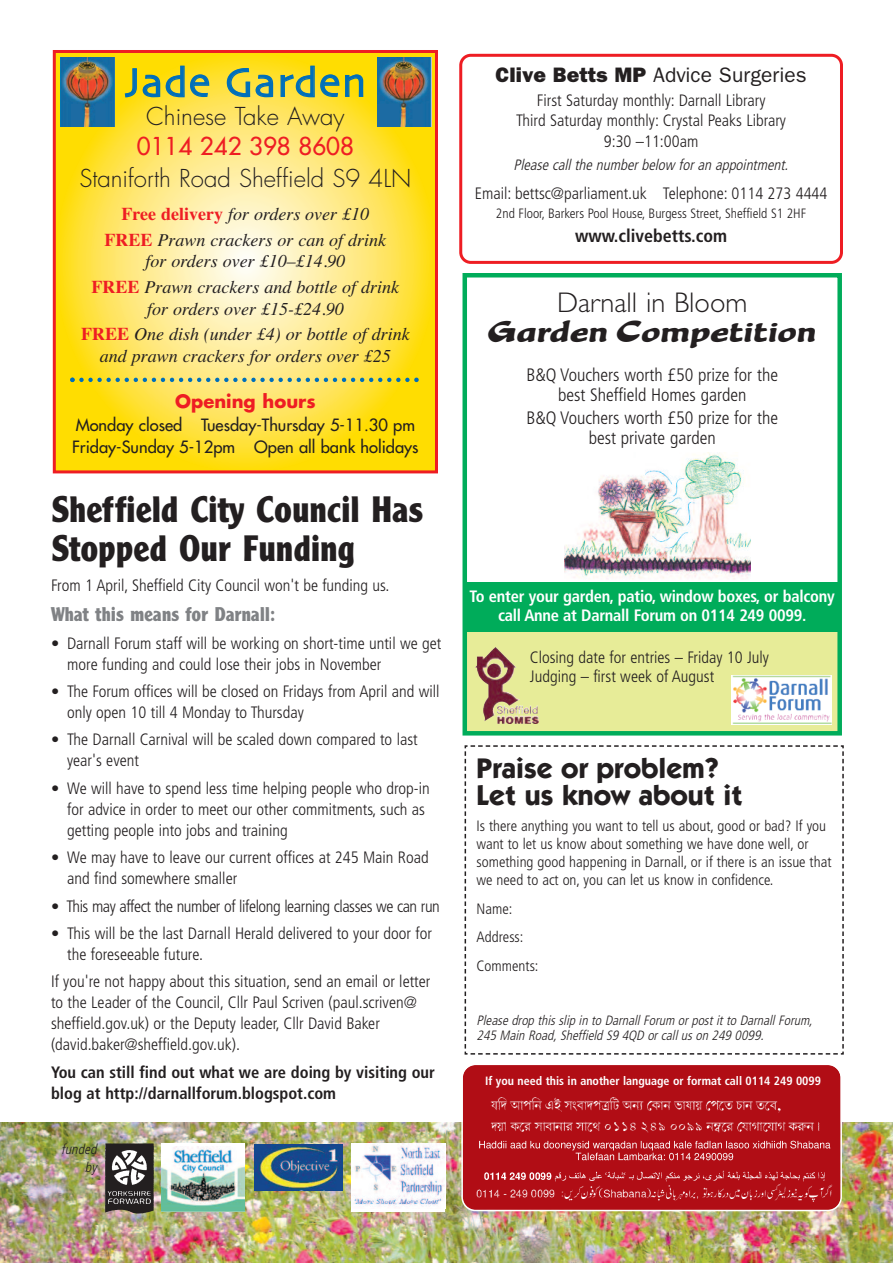
<style>
.page{position:relative;width:893px;height:1263px;background:#fff}
.page>*{position:absolute;margin:0;border:0;box-sizing:border-box;transform-origin:0 0}
.t1{font:42px "Skia";letter-spacing:.025em;color:#006fba}
.t2{font:700 36px/39px "Clearface Gothic";color:#231f20;scale:.9 1}
.t3{font:31.5px "Becka Script LT";color:#231f20}
.t4{font:700 28.5px/27px "Itc Kabel";color:#231f20}
.t5{font:300 28.5px "Gill Sans";color:#231f20}
.t6{font:300 24px "Futura";color:#231f20}
.t7{font:24px "Futura";color:#ee1d23}
.t8{font:21px "Franklin Gothic";color:#231f20}
.t9{font:700 19.5px "Clearface Gothic";color:#808285;scale:.9 1}
.t10{font:italic 18px/25.8px "Times";color:#231f20;text-align:center}
.t11{font:300 condensed 18px/19.5px "Frutiger";color:#231f20;text-align:center}
.t12{font:700 condensed 18px "Frutiger";color:#231f20}
.t13{font:700 18px "Futura";color:#ee1d23}
.t14{font:300 condensed 16.5px/21px "Frutiger";color:#231f20}
.t15{font:700 condensed 16.5px/21px "Frutiger";color:#231f20}
.t16{font:700 condensed 16.5px/19.5px "Frutiger";letter-spacing:-.015em;color:#fff;text-align:center}
.t17{font:16.5px/22.5px "Futura";color:#231f20}
.t18{font:300 condensed 16.5px "Frutiger";letter-spacing:-.025em;color:#231f20}
.t19{font:300 condensed 15px/18px "Frutiger";color:#231f20}
.t20{font:italic 300 condensed 15px "Frutiger";color:#231f20}
.t21{font:italic 300 condensed 13.95px/18.1px "Frutiger";color:#231f20;text-align:right}
.t22{font:italic 300 condensed 13.5px/15px "Frutiger";color:#231f20}
.t23{font:300 condensed 13.5px "Frutiger";color:#231f20}
.t24{font:700 condensed 12px "Frutiger";color:#fff}
.s1{font-weight:700;font-style:normal;color:#ee1d23}
.s2{font-weight:800}
</style>
<div class="page">
<div style="left:465px;top:629px;width:374px;height:102px;background:#e7ec98"></div>
<img style="left:0;top:1123px;width:893px;height:140px">
<svg style="left:464px;top:745px;width:380px;height:310px"></svg>
<svg style="left:461px;top:1065px;width:381px;height:146px;background:#b72128"></svg>
<div style="left:162px;top:1143px;width:83px;height:69px;background:#fff"></div>
<img style="left:163px;top:1146px;width:82px;height:66px">
<img style="left:255px;top:1144px;width:88px;height:47px">
<div style="left:352px;top:1143px;width:93px;height:69px;background:#fff"></div>
<img style="left:354px;top:1143px;width:91px;height:65px">
<img style="left:92px;top:1134px;width:71px;height:88px">
<svg style="left:459px;top:54px;width:384px;height:210px"></svg>
<svg style="left:57px;top:54px;width:377px;height:415px;background:#fee558"></svg>
<div style="left:53px;top:50px;width:385px;height:423px;border:3px solid #ee1d23"></div>
<img style="left:61px;top:58px;width:54px;height:68px">
<img style="left:378px;top:58px;width:53px;height:68px">
<svg style="left:70px;top:378px;width:349px;height:4px"></svg>
<div style="left:462px;top:273px;width:380px;height:462px;border:4px solid #00ac5a"></div>
<img style="left:564px;top:452px;width:186px;height:127px">
<div style="left:467px;top:582px;width:370px;height:50px;background:#00ac5a"></div>
<img style="left:475px;top:647px;width:45px;height:77px">
<img style="left:731px;top:676px;width:101px;height:49px">
<h1 class="t1" style="left:125px;top:57px;width:243px">Jade Garden</h1>
<h3 class="t6" style="left:146px;top:105px;width:200px">Chinese Take Away</h3>
<h3 class="t7" style="left:137px;top:134px;width:219px">0114 242 398 8608</h3>
<h3 class="t6" style="left:79px;top:167px;width:334px">Staniforth Road Sheffield S9 4LN</h3>
<p class="t10" style="left:105px;top:201px;width:283px"><span class="s1">Free delivery</span> for orders over £10<br><span class="s1">FREE</span> Prawn crackers or can of drink</p>
<p class="t10" style="left:92px;top:248px;width:309px">for orders over £10–£14.90<br><span class="s1">FREE</span> Prawn crackers and bottle of drink</p>
<p class="t10" style="left:81px;top:295px;width:330px">for orders over £15-£24.90<br><span class="s1">FREE</span> One dish (under £4) or bottle of drink</p>
<p class="t10" style="left:100px;top:343px;width:293px">and prawn crackers for orders over £25</p>
<p class="t13" style="left:175px;top:393px;width:142px">Opening hours</p>
<p class="t17" style="left:72px;top:414px;width:348px">Monday closed Tuesday-Thursday 5-11.30 pm<br>Friday-Sunday 5-12pm Open all bank holidays</p>
<h2 class="t2" style="left:51px;top:490px;width:415px">Sheffield City Council Has<br>Stopped Our Funding</h2>
<p class="t14" style="left:51px;top:576px;width:340px">From 1 April, Sheffield City Council won't be funding us.</p>
<p class="t9" style="left:51px;top:603px;width:251px">What this means for Darnall:</p>
<p class="t14" style="left:67px;top:634px;width:376px;text-indent:-16px">• Darnall Forum staff will be working on short-time until we get more funding and could lose their jobs in November</p>
<p class="t14" style="left:67px;top:682px;width:374px;text-indent:-16px">• The Forum offices will be closed on Fridays from April and will only open 10 till 4 Monday to Thursday</p>
<p class="t14" style="left:67px;top:730px;width:352px;text-indent:-16px">• The Darnall Carnival will be scaled down compared to last year's event</p>
<p class="t14" style="left:67px;top:779px;width:364px;text-indent:-16px">• We will have to spend less time helping people who drop-in for advice in order to meet our other commitments, such as getting people into jobs and training</p>
<p class="t14" style="left:67px;top:848px;width:363px;text-indent:-16px">• We may have to leave our current offices at 245 Main Road and find somewhere smaller</p>
<p class="t18" style="left:51px;top:899px;width:390px">• This may affect the number of lifelong learning classes we can run</p>
<p class="t14" style="left:67px;top:924px;width:366px;text-indent:-16px">• This will be the last Darnall Herald delivered to your door for the foreseeable future.</p>
<p class="t14" style="left:51px;top:972px;width:381px">If you're not happy about this situation, send an email or letter to the Leader of the Council, Cllr Paul Scriven (paul.scriven@ sheffield.gov.uk) or the Deputy leader, Cllr David Baker (david.baker@sheffield.gov.uk).</p>
<p class="t15" style="left:51px;top:1063px;width:385px">You can still find out what we are doing by visiting our blog at http://darnallforum.blogspot.com</p>
<p class="t21" style="left:61px;top:1141px;width:40px">funded by</p>
<p class="t8" style="left:496px;top:62px;width:313px"><span class="s2">Clive Betts MP</span> Advice Surgeries</p>
<p class="t14" style="left:516px;top:92px;width:271px;line-height:20.2px;text-align:center">First Saturday monthly: Darnall Library<br>Third Saturday monthly: Crystal Peaks Library<br>9:30 –11:00am</p>
<p class="t20" style="left:513px;top:159px;width:279px">Please call the number below for an appointment.</p>
<p class="t14" style="left:475px;top:184px;width:354px">Email: bettsc@parliament.uk Telephone: 0114 273 4444</p>
<p class="t23" style="left:496px;top:208px;width:312px">2nd Floor, Barkers Pool House, Burgess Street, Sheffield S1 2HF</p>
<p class="t12" style="left:575px;top:229px;width:154px">www.clivebetts.com</p>
<h3 class="t5" style="left:557px;top:286px;width:192px">Darnall in Bloom</h3>
<h3 class="t3" style="left:488px;top:313px;width:330px">Garden Competition</h3>
<p class="t11" style="left:526px;top:367px;width:253px">B&amp;Q Vouchers worth £50 prize for the best Sheffield Homes garden</p>
<p class="t11" style="left:526px;top:410px;width:253px">B&amp;Q Vouchers worth £50 prize for the best private garden</p>
<p class="t16" style="left:470px;top:588px;width:367px">To enter your garden, patio, window boxes, or balcony call Anne at Darnall Forum on 0114 249 0099.</p>
<p class="t14" style="left:530px;top:649px;width:241px;line-height:19.5px">Closing date for entries – Friday 10 July<br>Judging – first week of August</p>
<h3 class="t4" style="left:477px;top:756px;width:268px">Praise or problem?<br>Let us know about it</h3>
<p class="t19" style="left:477px;top:818px;width:356px">Is there anything you want to tell us about, good or bad? If you want to let us know about something we have done well, or something good happening in Darnall, or if there is an issue that we need to act on, you can let us know in confidence.</p>
<p class="t19" style="left:477px;top:895px;width:63px;line-height:28.5px">Name:<br>Address:<br>Comments:</p>
<p class="t22" style="left:477px;top:1013px;width:340px">Please drop this slip in to Darnall Forum or post it to Darnall Forum,<br>245 Main Road, Sheffield S9 4QD or call us on 249 0099.</p>
<p class="t24" style="left:485px;top:1076px;width:337px">If you need this in another language or format call 0114 249 0099</p>
</div>
